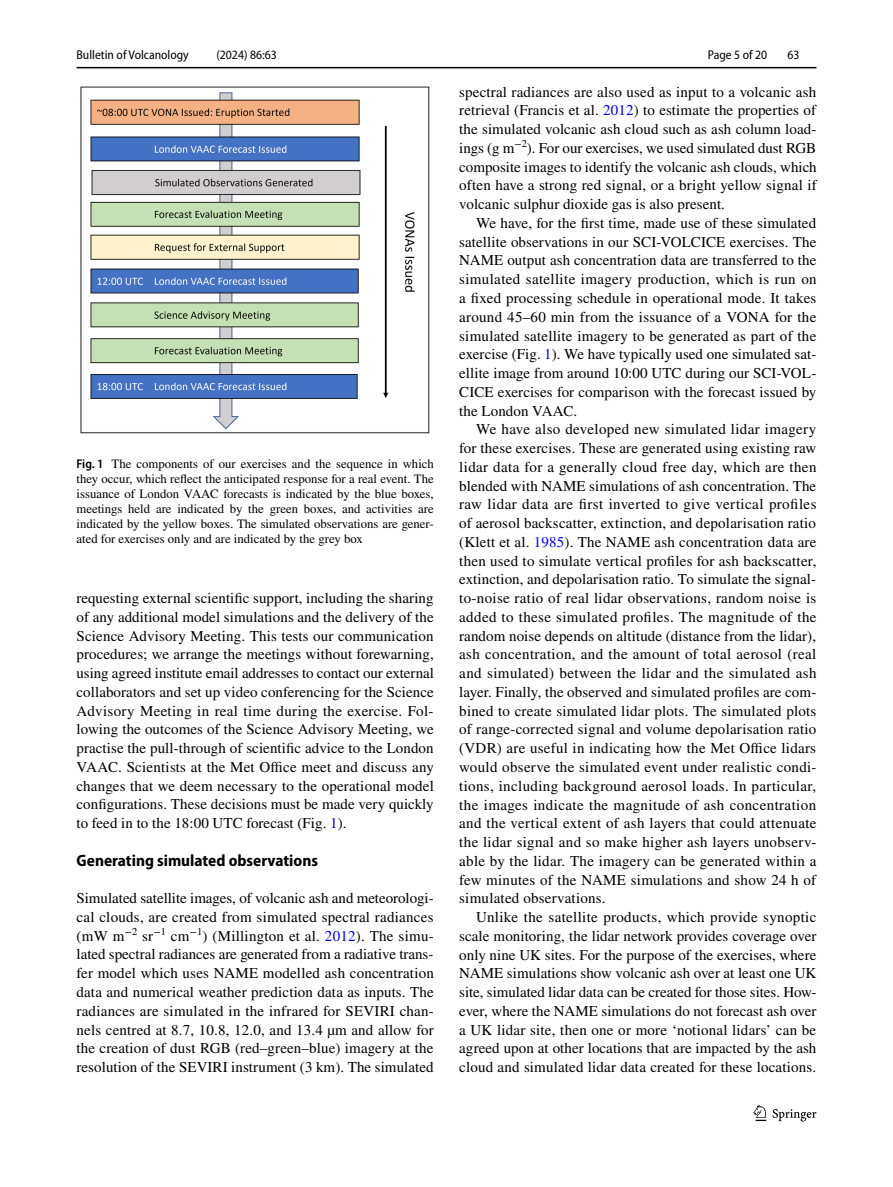
<style>
.page{position:relative;width:893px;height:1187px;background:#fff}
.page>*{position:absolute;margin:0;border:0;box-sizing:border-box;transform-origin:0 0}
.t1{font:700 semi-condensed 16.5px "Myriad Pro";color:#000}
.t2{font:15px/18.8px "STIX";letter-spacing:.005em;color:#000;text-align:justify}
.t3{font:12.75px/15px "STIX";color:#000;text-align:justify}
.t4{font:semi-condensed 12.75px "Myriad Pro";color:#000}
.s1{font-family:"Myriad Pro";font-weight:600;font-stretch:semi-condensed}
.s2{color:#00f}
</style>
<div class="page">
<hr style="left:77px;top:67px;width:739px;height:1px;background:#000">
<svg style="left:753px;top:1105px;width:13px;height:15px"></svg>
<svg style="left:773px;top:1109px;width:43px;height:12px"></svg>
<img style="left:81px;top:87px;width:348px;height:346px">
<p class="t4" style="left:77px;top:48px;width:114px">Bulletin of Volcanology</p>
<p class="t4" style="left:216px;top:48px;width:62px">(2024) 86:63</p>
<p class="t4" style="left:708px;top:48px;width:61px">Page 5 of 20</p>
<p class="t4" style="left:787px;top:48px;width:14px">63</p>
<p class="t3" style="left:77px;top:457px;width:359px"><span class="s1">Fig. 1</span> The components of our exercises and the sequence in which they occur, which reflect the anticipated response for a real event. The issuance of London VAAC forecasts is indicated by the blue boxes, meetings held are indicated by the green boxes, and activities are indicated by the yellow boxes. The simulated observations are gener&shy;ated for exercises only and are indicated by the grey box</p>
<p class="t2" style="left:77px;top:589px;width:359px">requesting external scientific support, including the sharing of any additional model simulations and the delivery of the Science Advisory Meeting. This tests our communication procedures; we arrange the meetings without forewarning, using agreed institute email addresses to contact our external collaborators and set up video conferencing for the Science Advisory Meeting in real time during the exercise. Fol&shy;lowing the outcomes of the Science Advisory Meeting, we practise the pull-through of scientific advice to the London VAAC. Scientists at the Met Office meet and discuss any changes that we deem necessary to the operational model configurations. These decisions must be made very quickly to feed in to the 18:00 UTC forecast (Fig. <span class="s2">1</span>).</p>
<p class="t1" style="left:77px;top:850px;width:243px">Generating simulated observations</p>
<p class="t2" style="left:77px;top:889px;width:359px">Simulated satellite images, of volcanic ash and meteorologi&shy;cal clouds, are created from simulated spectral radiances (mW m<sup>−2</sup> sr<sup>−1</sup> cm<sup>−1</sup>) (Millington et al. <span class="s2">2012</span>). The simu&shy;lated spectral radiances are generated from a radiative trans&shy;fer model which uses NAME modelled ash concentration data and numerical weather prediction data as inputs. The radiances are simulated in the infrared for SEVIRI chan&shy;nels centred at 8.7, 10.8, 12.0, and 13.4 µm and allow for the creation of dust RGB (red–green–blue) imagery at the resolution of the SEVIRI instrument (3 km). The simulated</p>
<p class="t2" style="left:459px;top:83px;width:359px">spectral radiances are also used as input to a volcanic ash retrieval (Francis et al. <span class="s2">2012</span>) to estimate the properties of the simulated volcanic ash cloud such as ash column load&shy;ings (g m<sup>−2</sup>). For our exercises, we used simulated dust RGB composite images to identify the volcanic ash clouds, which often have a strong red signal, or a bright yellow signal if volcanic sulphur dioxide gas is also present.</p>
<p class="t2" style="left:459px;top:214px;width:359px;text-indent:17px">We have, for the first time, made use of these simulated satellite observations in our SCI-VOLCICE exercises. The NAME output ash concentration data are transferred to the simulated satellite imagery production, which is run on a fixed processing schedule in operational mode. It takes around 45–60 min from the issuance of a VONA for the simulated satellite imagery to be generated as part of the exercise (Fig. <span class="s2">1</span>). We have typically used one simulated sat&shy;ellite image from around 10:00 UTC during our SCI-VOL-CICE exercises for comparison with the forecast issued by the London VAAC.</p>
<p class="t2" style="left:459px;top:421px;width:359px;text-indent:17px">We have also developed new simulated lidar imagery for these exercises. These are generated using existing raw lidar data for a generally cloud free day, which are then blended with NAME simulations of ash concentration. The raw lidar data are first inverted to give vertical profiles of aerosol backscatter, extinction, and depolarisation ratio (Klett et al. <span class="s2">1985</span>). The NAME ash concentration data are then used to simulate vertical profiles for ash backscatter, extinction, and depolarisation ratio. To simulate the signal&shy;to-noise ratio of real lidar observations, random noise is added to these simulated profiles. The magnitude of the random noise depends on altitude (distance from the lidar), ash concentration, and the amount of total aerosol (real and simulated) between the lidar and the simulated ash layer. Finally, the observed and simulated profiles are com&shy;bined to create simulated lidar plots. The simulated plots of range-corrected signal and volume depolarisation ratio (VDR) are useful in indicating how the Met Office lidars would observe the simulated event under realistic condi&shy;tions, including background aerosol loads. In particular, the images indicate the magnitude of ash concentration and the vertical extent of ash layers that could attenuate the lidar signal and so make higher ash layers unobserv&shy;able by the lidar. The imagery can be generated within a few minutes of the NAME simulations and show 24 h of simulated observations.</p>
<p class="t2" style="left:459px;top:908px;width:359px;text-indent:17px">Unlike the satellite products, which provide synoptic scale monitoring, the lidar network provides coverage over only nine UK sites. For the purpose of the exercises, where NAME simulations show volcanic ash over at least one UK site, simulated lidar data can be created for those sites. How&shy;ever, where the NAME simulations do not forecast ash over a UK lidar site, then one or more ‘notional lidars’ can be agreed upon at other locations that are impacted by the ash cloud and simulated lidar data created for these locations.</p>
</div>
